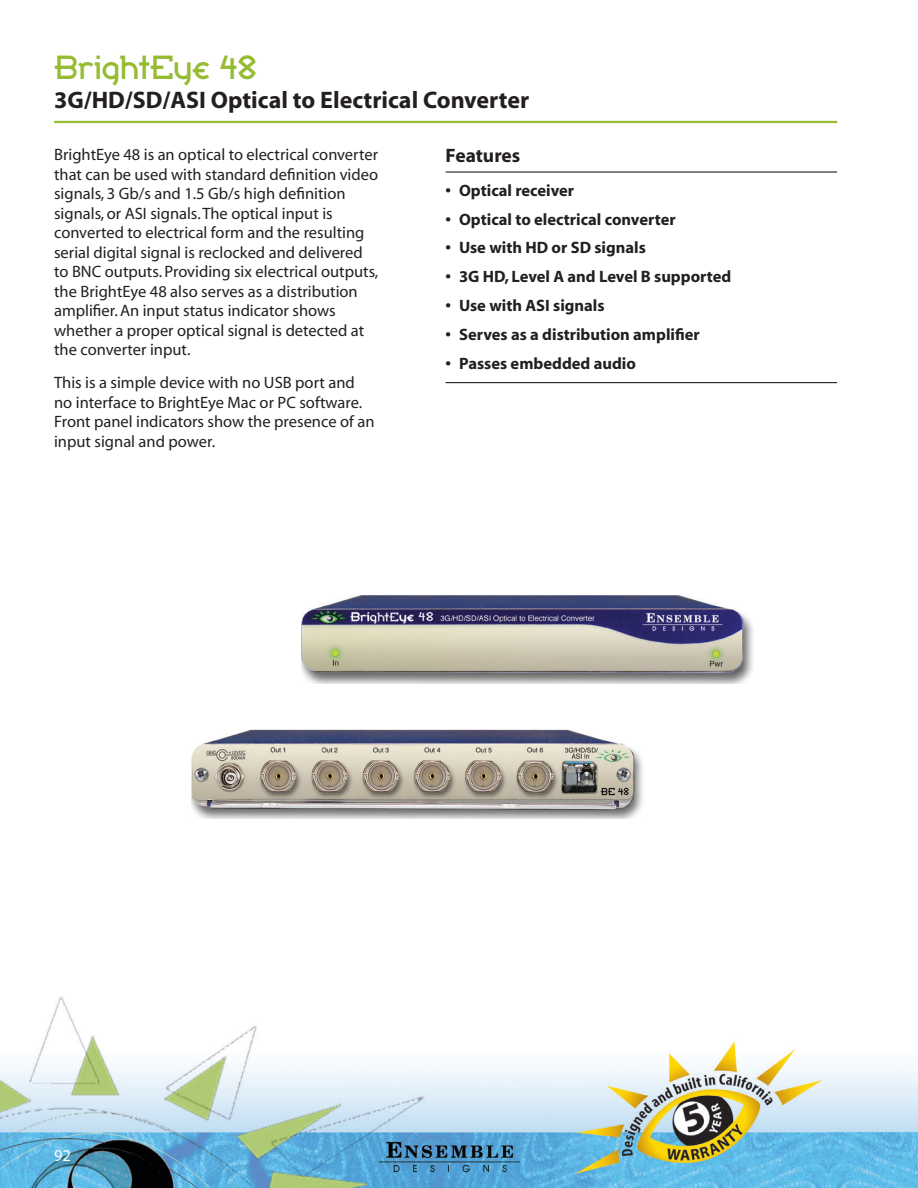
<style>
.page{position:relative;width:918px;height:1188px;background:#fff}
.page>*{position:absolute;margin:0;border:0;box-sizing:border-box;transform-origin:0 0}
._2013_Product_Number{font:33px "Broadband ICG";letter-spacing:-.01em;color:#96bc33}
._2013_Product_Descri{font:700 24px "Myriad";color:#231f20}
._2013_Feature_Order{font:700 19.5px "Myriad";color:#231f20}
._2013_Body_Text{font:16.5px/19.5px "Myriad";color:#231f20}
.t1{font:700 16.5px "Myriad";color:#231f20}
.t2{font:16.5px "Myriad";color:#fff}
</style>
<div class="page">
<img style="left:0;top:996px;width:918px;height:192px">
<hr style="left:54px;top:121px;width:783px;height:2px;background:#96bc33">
<hr style="left:446px;top:171px;width:391px;height:2px;background:#231f20">
<hr style="left:446px;top:382px;width:391px;height:1px;background:#231f20">
<img style="left:301px;top:595px;width:452px;height:89px">
<img style="left:191px;top:730px;width:452px;height:89px">
<p class="_2013_Product_Number" style="left:54px;top:47px;width:204px">BrightEye 48</p>
<p class="_2013_Product_Descri" style="left:54px;top:87px;width:477px">3G/HD/SD/ASI Optical to Electrical Converter</p>
<p class="_2013_Body_Text" style="left:54px;top:146px;width:326px">BrightEye 48 is an optical to electrical converter that can be used with standard definition video signals, 3 Gb/s and 1.5 Gb/s high definition signals, or ASI signals. The optical input is converted to electrical form and the resulting serial digital signal is reclocked and delivered to BNC outputs. Providing six electrical outputs, the BrightEye 48 also serves as a distribution amplifier. An input status indicator shows whether a proper optical signal is detected at the converter input.</p>
<p class="_2013_Body_Text" style="left:54px;top:374px;width:322px">This is a simple device with no USB port and no interface to BrightEye Mac or PC software.<br>Front panel indicators show the presence of an input signal and power.</p>
<p class="_2013_Feature_Order" style="left:446px;top:146px;width:76px">Features</p>
<p class="t1" style="left:446px;top:182px;width:130px">• Optical receiver</p>
<p class="t1" style="left:446px;top:211px;width:232px">• Optical to electrical converter</p>
<p class="t1" style="left:446px;top:239px;width:202px">• Use with HD or SD signals</p>
<p class="t1" style="left:446px;top:268px;width:287px">• 3G HD, Level A and Level B supported</p>
<p class="t1" style="left:446px;top:297px;width:161px">• Use with ASI signals</p>
<p class="t1" style="left:446px;top:326px;width:256px">• Serves as a distribution amplifier</p>
<p class="t1" style="left:446px;top:355px;width:192px">• Passes embedded audio</p>
<p class="t2" style="left:54px;top:1147px;width:18px">92</p>
</div>
